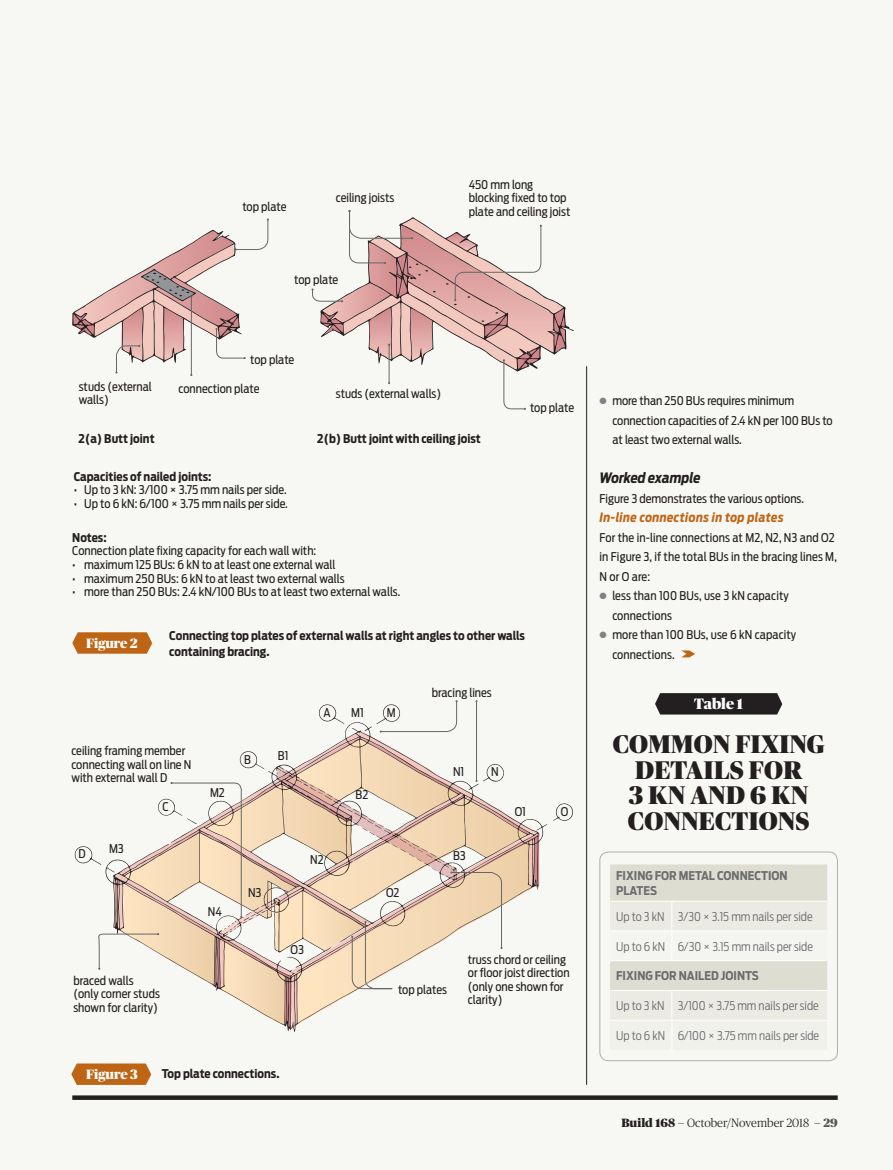
<style>
.page{position:relative;width:893px;height:1170px;background:#fff}
.page>*{position:absolute;margin:0;border:0;box-sizing:border-box;transform-origin:0 0}
.Table_Main_Heading{font:900 25.5px/25.5px "Publico Banner";letter-spacing:.015em;color:#231f20;text-align:center}
.t1{font:900 15px "Publico Banner";letter-spacing:-.005em;color:#fff}
.Right_stuff_-_Subhea{font:italic 700 14.25px "Antenna Cond";color:#231f20}
.t2{font:900 13.5px "Publico Banner";color:#fff}
.Right_Stuff___Subhea{font:italic 700 12.75px "Antenna Cond";letter-spacing:.025em;color:#be6515}
.Right_Stuff___Annota{font:12px/13.5px "Antenna Cond";color:#231f20}
.Right_Stuff___First{font:12px/19.5px "Antenna Cond";color:#231f20}
.Table_Content{font:300 12px "Antenna Cond";color:#6c6d70}
.Right_Stuff___Captio{font:700 12px/16.5px "Antenna Cond";color:#231f20}
.Right_Stuff___Annota-2{font:700 12px "Antenna Cond";color:#231f20}
.Table___Column_Headi{font:700 12px/15px "Antenna Cond";color:#6c6d70}
.t3{font:300 12px "Publico Headline";color:#231f20}
.s1{font-family:"Publico Text";font-weight:700;font-size:9px;color:#808285}
.s2{font-weight:900}
.s3{font-weight:900;color:#545557}
</style>
<div class="page">
<div style="left:0;top:0;width:893px;height:1169px;background:#f7f7f3"></div>
<svg style="left:72px;top:632px;width:80px;height:21px;background:#c27026"></svg>
<svg style="left:72px;top:218px;width:197px;height:158px"></svg>
<svg style="left:553px;top:803px;width:20px;height:18px"></svg>
<svg style="left:71px;top:1063px;width:80px;height:21px;background:#c27128"></svg>
<svg style="left:74px;top:700px;width:466px;height:330px"></svg>
<svg style="left:681px;top:650px;width:14px;height:7px"></svg>
<hr style="left:586px;top:366px;width:1px;height:718px;background:#231f20">
<svg style="left:72px;top:1095px;width:766px;height:4px;background:#393535"></svg>
<div style="left:600px;top:851px;width:238px;height:209px;border:1px solid #acb2ae;border-radius:9px"></div>
<svg style="left:655px;top:693px;width:127px;height:21px;background:#2c2829"></svg>
<svg style="left:610px;top:864px;width:217px;height:155px"></svg>
<svg style="left:311px;top:210px;width:263px;height:200px"></svg>
<p class="Right_Stuff___Annota" style="left:242px;top:200px;width:46px">top plate</p>
<p class="Right_Stuff___Annota" style="left:336px;top:191px;width:60px">ceiling joists</p>
<p class="Right_Stuff___Annota" style="left:294px;top:273px;width:46px">top plate</p>
<p class="Right_Stuff___Annota" style="left:469px;top:177px;width:103px">450 mm long blocking fixed to top plate and ceiling joist</p>
<p class="Right_Stuff___Annota" style="left:250px;top:353px;width:46px">top plate</p>
<p class="Right_Stuff___Annota" style="left:79px;top:379px;width:75px">studs (external</p>
<p class="Right_Stuff___Annota" style="left:179px;top:382px;width:82px">connection plate</p>
<p class="Right_Stuff___Annota" style="left:79px;top:393px;width:32px">walls)</p>
<p class="Right_Stuff___Annota" style="left:336px;top:386px;width:107px">studs (external walls)</p>
<p class="Right_Stuff___Annota-2" style="left:79px;top:431px;width:78px">2(a) Butt joint</p>
<p class="Right_Stuff___Annota-2" style="left:317px;top:431px;width:165px">2(b) Butt joint with ceiling joist</p>
<p class="Right_Stuff___Annota-2" style="left:74px;top:469px;width:139px">Capacities of nailed joints:</p>
<p class="Right_Stuff___Annota" style="left:74px;top:483px;width:214px">• Up to 3 kN: 3/100 × 3.75 mm nails per side.</p>
<p class="Right_Stuff___Annota" style="left:74px;top:496px;width:216px">• Up to 6 kN: 6/100 × 3.75 mm nails per side.</p>
<p class="Right_Stuff___Annota" style="left:530px;top:400px;width:46px">top plate</p>
<p class="Right_Stuff___Annota-2" style="left:72px;top:530px;width:36px">Notes:</p>
<p class="Right_Stuff___Annota" style="left:72px;top:544px;width:246px">Connection plate fixing capacity for each wall with:</p>
<p class="Right_Stuff___Annota" style="left:72px;top:558px;width:265px">• maximum 125 BUs: 6 kN to at least one external wall</p>
<p class="Right_Stuff___Annota" style="left:72px;top:571px;width:274px">• maximum 250 BUs: 6 kN to at least two external walls</p>
<p class="Right_Stuff___Annota" style="left:72px;top:585px;width:330px">• more than 250 BUs: 2.4 kN/100 BUs to at least two external walls.</p>
<p class="Right_Stuff___Captio" style="left:169px;top:627px;width:357px">Connecting top plates of external walls at right angles to other walls containing bracing.</p>
<p class="t2" style="left:86px;top:633px;width:53px">Figure 2</p>
<p class="Right_Stuff___Annota" style="left:432px;top:686px;width:62px">bracing lines</p>
<p class="Right_Stuff___Annota" style="left:324px;top:706px;width:9px">A</p>
<p class="Right_Stuff___Annota" style="left:351px;top:706px;width:14px">M1</p>
<p class="Right_Stuff___Annota" style="left:387px;top:706px;width:10px">M</p>
<p class="Right_Stuff___Annota" style="left:71px;top:744px;width:121px">ceiling framing member connecting wall on line N with external wall D</p>
<p class="Right_Stuff___Annota" style="left:244px;top:752px;width:8px">B</p>
<p class="Right_Stuff___Annota" style="left:278px;top:749px;width:12px">B1</p>
<p class="Right_Stuff___Annota" style="left:453px;top:765px;width:13px">N1</p>
<p class="Right_Stuff___Annota" style="left:491px;top:765px;width:9px">N</p>
<p class="Right_Stuff___Annota" style="left:210px;top:785px;width:16px">M2</p>
<p class="Right_Stuff___Annota" style="left:356px;top:788px;width:14px">B2</p>
<p class="Right_Stuff___Annota" style="left:162px;top:800px;width:8px">C</p>
<p class="Right_Stuff___Annota" style="left:515px;top:804px;width:13px">O1</p>
<p class="Right_Stuff___Annota" style="left:561px;top:804px;width:9px">O</p>
<p class="Right_Stuff___Annota" style="left:79px;top:847px;width:9px">D</p>
<p class="Right_Stuff___Annota" style="left:109px;top:841px;width:16px">M3</p>
<p class="Right_Stuff___Annota" style="left:310px;top:852px;width:15px">N2</p>
<p class="Right_Stuff___Annota" style="left:453px;top:849px;width:14px">B3</p>
<p class="Right_Stuff___Annota" style="left:248px;top:885px;width:15px">N3</p>
<p class="Right_Stuff___Annota" style="left:386px;top:885px;width:15px">O2</p>
<p class="Right_Stuff___Annota" style="left:208px;top:904px;width:16px">N4</p>
<p class="Right_Stuff___Annota" style="left:291px;top:942px;width:15px">O3</p>
<p class="Right_Stuff___Annota" style="left:73px;top:973px;width:88px">braced walls (only corner studs shown for clarity)</p>
<p class="Right_Stuff___Annota" style="left:398px;top:982px;width:50px">top plates</p>
<p class="Right_Stuff___Annota" style="left:468px;top:952px;width:103px">truss chord or ceiling or floor joist direction (only one shown for clarity)</p>
<p class="t2" style="left:86px;top:1064px;width:53px">Figure 3</p>
<p class="Right_Stuff___Captio" style="left:162px;top:1065px;width:119px">Top plate connections.</p>
<p class="Right_Stuff___First" style="left:612px;top:391px;width:222px;text-indent:-13px"><span class="s1">●</span> more than 250 BUs requires minimum connection capacities of 2.4 kN per 100 BUs to at least two external walls.</p>
<p class="Right_stuff_-_Subhea" style="left:600px;top:469px;width:103px">Worked example</p>
<p class="Right_Stuff___First" style="left:600px;top:488px;width:206px">Figure 3 demonstrates the various options.</p>
<p class="Right_Stuff___Subhea" style="left:600px;top:510px;width:186px">In-line connections in top plates</p>
<p class="Right_Stuff___First" style="left:600px;top:527px;width:239px">For the in-line connections at M2, N2, N3 and O2 in Figure 3, if the total BUs in the bracing lines M,<br>N or O are:</p>
<p class="Right_Stuff___First" style="left:612px;top:586px;width:178px;text-indent:-13px"><span class="s1">●</span> less than 100 BUs, use 3 kN capacity connections</p>
<p class="Right_Stuff___First" style="left:612px;top:625px;width:185px;text-indent:-13px"><span class="s1">●</span> more than 100 BUs, use 6 kN capacity connections.</p>
<p class="t1" style="left:694px;top:692px;width:50px">Table 1</p>
<p class="Table_Main_Heading" style="left:613px;top:729px;width:213px">COMMON FIXING<br>DETAILS FOR<br>3 KN AND 6 KN<br>CONNECTIONS</p>
<p class="Table___Column_Headi" style="left:616px;top:868px;width:173px">FIXING FOR METAL CONNECTION<br>PLATES</p>
<p class="Table_Content" style="left:616px;top:909px;width:50px">Up to 3 kN</p>
<p class="Table_Content" style="left:678px;top:909px;width:136px">3/30 × 3.15 mm nails per side</p>
<p class="Table_Content" style="left:616px;top:939px;width:51px">Up to 6 kN</p>
<p class="Table_Content" style="left:678px;top:939px;width:137px">6/30 × 3.15 mm nails per side</p>
<p class="Table___Column_Headi" style="left:616px;top:968px;width:144px">FIXING FOR NAILED JOINTS</p>
<p class="Table_Content" style="left:616px;top:998px;width:50px">Up to 3 kN</p>
<p class="Table_Content" style="left:678px;top:998px;width:142px">3/100 × 3.75 mm nails per side</p>
<p class="Table_Content" style="left:616px;top:1028px;width:51px">Up to 6 kN</p>
<p class="Table_Content" style="left:678px;top:1028px;width:143px">6/100 × 3.75 mm nails per side</p>
<p class="t3" style="left:621px;top:1114px;width:218px"><span class="s2">Build 168</span> — October/November 2018 — <span class="s3">29</span></p>
</div>
